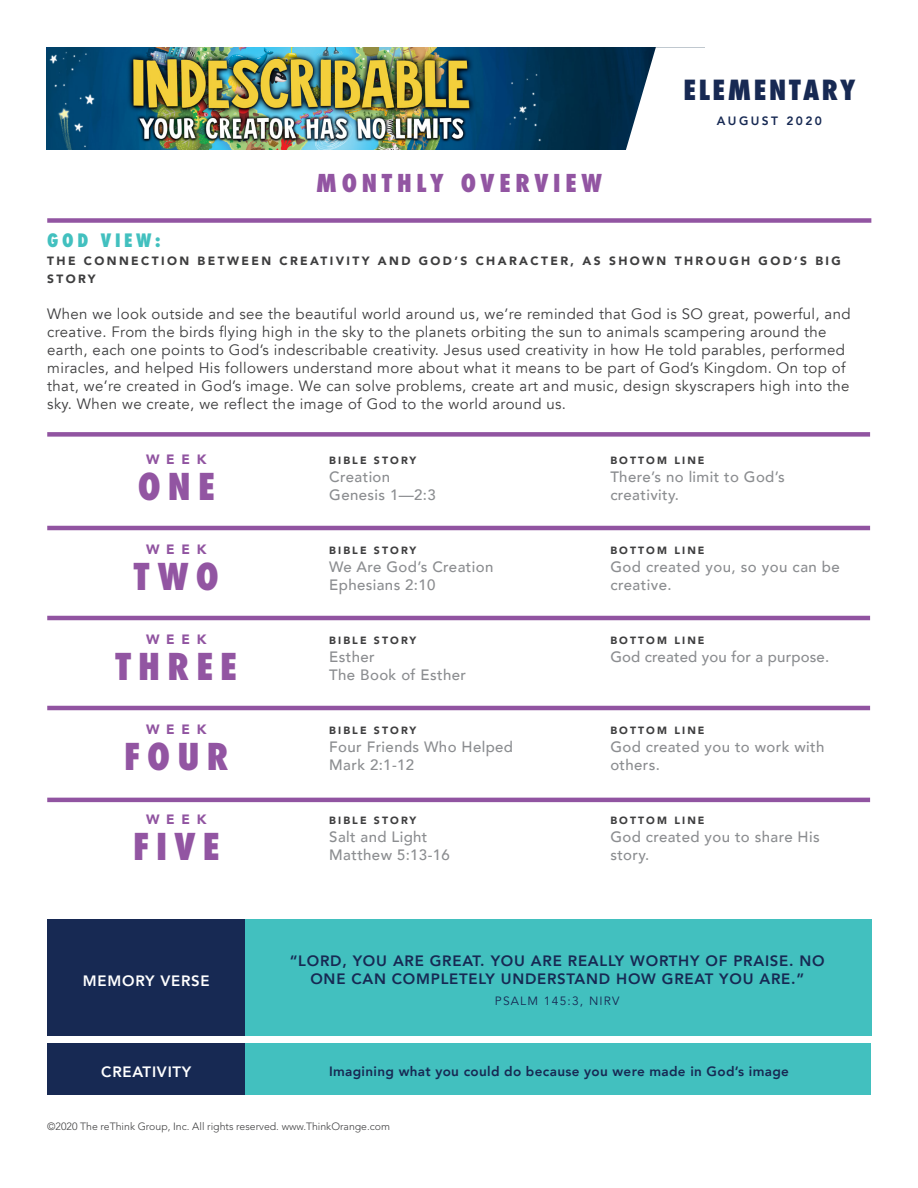
<style>
.page{position:relative;width:918px;height:1188px;background:#fff}
.page>*{position:absolute;margin:0;border:0;box-sizing:border-box;transform-origin:0 0}
.t1{font:800 condensed 36px "Futura";letter-spacing:.2em;color:#9255a2}
.t2{font:800 condensed 27px "Futura";letter-spacing:.1em;color:#172953}
.t3{font:800 condensed 24px "Futura";letter-spacing:.2em;color:#9255a2}
.t4{font:800 condensed 18px "Futura";letter-spacing:.2em;color:#42c0bf}
.t5{font:15px/18px "Avenir";letter-spacing:.025em;color:#3e3e3f}
.t6{font:500 15px/18px "Avenir";letter-spacing:.025em;color:#8b8d90}
.t7{font:800 15px/18px "Avenir";letter-spacing:.05em;color:#172953;text-align:center}
.t8{font:800 15px "Avenir";letter-spacing:.05em;color:#fff}
.t9{font:800 13.5px "Avenir";letter-spacing:.025em;color:#172953}
.t10{font:900 13.5px "Avenir";letter-spacing:.5em;color:#9154a1}
.t11{font:900 12px/18px "Avenir";letter-spacing:.2em;color:#3e3e3f}
.t12{font:12px "Avenir";letter-spacing:.1em;color:#172953}
.t13{font:800 12px "Avenir LT Std";letter-spacing:.2em;color:#172953}
.t14{font:900 10.5px "Avenir";letter-spacing:.2em;color:#3e3e3f}
.t15{font:300 10.5px "Avenir LT Std";color:#3e3e3f}
</style>
<div class="page">
<div style="left:47px;top:218px;width:824px;height:5px;background:#9255a2"></div>
<div style="left:243px;top:920px;width:629px;height:116px;background:#42c0bf"></div>
<div style="left:243px;top:1043px;width:628px;height:52px;background:#42c0bf"></div>
<img style="left:46px;top:47px;width:580px;height:102px">
<svg style="left:626px;top:47px;width:79px;height:103px"></svg>
<div style="left:47px;top:432px;width:823px;height:5px;background:#9154a1"></div>
<hr style="left:47px;top:526px;width:823px;height:4px;background:#9154a1">
<hr style="left:47px;top:616px;width:823px;height:4px;background:#9154a1">
<hr style="left:47px;top:706px;width:823px;height:4px;background:#9154a1">
<hr style="left:47px;top:798px;width:823px;height:4px;background:#9154a1">
<div style="left:48px;top:920px;width:197px;height:116px;background:#172953"></div>
<div style="left:48px;top:1043px;width:197px;height:52px;background:#172953"></div>
<h2 class="t2" style="left:683px;top:72px;width:174px">ELEMENTARY</h2>
<h3 class="t3" style="left:316px;top:167px;width:287px">MONTHLY OVERVIEW</h3>
<p class="t13" style="left:717px;top:114px;width:107px">AUGUST 2020</p>
<p class="t4" style="left:47px;top:229px;width:115px">GOD VIEW:</p>
<p class="t11" style="left:47px;top:252px;width:795px">THE CONNECTION BETWEEN CREATIVITY AND GOD’S CHARACTER, AS SHOWN THROUGH GOD’S BIG<br>STORY</p>
<p class="t5" style="left:47px;top:306px;width:805px">When we look outside and see the beautiful world around us, we’re reminded that God is SO great, powerful, and creative. From the birds flying high in the sky to the planets orbiting the sun to animals scampering around the earth, each one points to God’s indescribable creativity. Jesus used creativity in how He told parables, performed miracles, and helped His followers understand more about what it means to be part of God’s Kingdom. On top of that, we’re created in God’s image. We can solve problems, create art and music, design skyscrapers high into the sky. When we create, we reflect the image of God to the world around us.</p>
<p class="t10" style="left:146px;top:447px;width:62px">WEEK</p>
<p class="t14" style="left:329px;top:451px;width:89px">BIBLE STORY</p>
<p class="t14" style="left:610px;top:451px;width:96px">BOTTOM LINE</p>
<h1 class="t1" style="left:138px;top:462px;width:79px">ONE</h1>
<p class="t6" style="left:329px;top:466px;width:108px">Creation<br>Genesis 1—2:3</p>
<p class="t6" style="left:610px;top:466px;width:176px">There’s no limit to God’s creativity.</p>
<p class="t10" style="left:146px;top:537px;width:62px">WEEK</p>
<p class="t14" style="left:329px;top:541px;width:89px">BIBLE STORY</p>
<p class="t14" style="left:610px;top:541px;width:96px">BOTTOM LINE</p>
<h1 class="t1" style="left:134px;top:552px;width:86px">TWO</h1>
<p class="t6" style="left:329px;top:556px;width:166px">We Are God’s Creation<br>Ephesians 2:10</p>
<p class="t6" style="left:610px;top:556px;width:231px">God created you, so you can be creative.</p>
<p class="t10" style="left:146px;top:627px;width:62px">WEEK</p>
<p class="t14" style="left:329px;top:631px;width:89px">BIBLE STORY</p>
<p class="t14" style="left:610px;top:631px;width:96px">BOTTOM LINE</p>
<h1 class="t1" style="left:115px;top:642px;width:123px">THREE</h1>
<p class="t6" style="left:329px;top:646px;width:138px">Esther<br>The Book of Esther</p>
<p class="t6" style="left:610px;top:646px;width:220px">God created you for a purpose.</p>
<p class="t10" style="left:146px;top:717px;width:62px">WEEK</p>
<p class="t14" style="left:329px;top:721px;width:89px">BIBLE STORY</p>
<p class="t14" style="left:610px;top:721px;width:96px">BOTTOM LINE</p>
<h1 class="t1" style="left:124px;top:732px;width:106px">FOUR</h1>
<p class="t6" style="left:329px;top:736px;width:185px">Four Friends Who Helped<br>Mark 2:1-12</p>
<p class="t6" style="left:610px;top:736px;width:216px">God created you to work with others.</p>
<p class="t10" style="left:146px;top:807px;width:62px">WEEK</p>
<p class="t14" style="left:329px;top:811px;width:89px">BIBLE STORY</p>
<p class="t14" style="left:610px;top:811px;width:96px">BOTTOM LINE</p>
<h1 class="t1" style="left:133px;top:822px;width:88px">FIVE</h1>
<p class="t6" style="left:329px;top:826px;width:122px">Salt and Light<br>Matthew 5:13-16</p>
<p class="t6" style="left:610px;top:826px;width:211px">God created you to share His story.</p>
<p class="t8" style="left:83px;top:969px;width:128px">MEMORY VERSE</p>
<p class="t7" style="left:290px;top:952px;width:537px">“LORD, YOU ARE GREAT. YOU ARE REALLY WORTHY OF PRAISE. NO<br>ONE CAN COMPLETELY UNDERSTAND HOW GREAT YOU ARE.”</p>
<p class="t12" style="left:495px;top:994px;width:126px">PSALM 145:3, NIRV</p>
<p class="t8" style="left:101px;top:1060px;width:92px">CREATIVITY</p>
<p class="t9" style="left:329px;top:1061px;width:461px">Imagining what you could do because you were made in God’s image</p>
<p class="t15" style="left:47px;top:1120px;width:344px">©2020 The reThink Group, Inc. All rights reserved. www.ThinkOrange.com</p>
</div>
